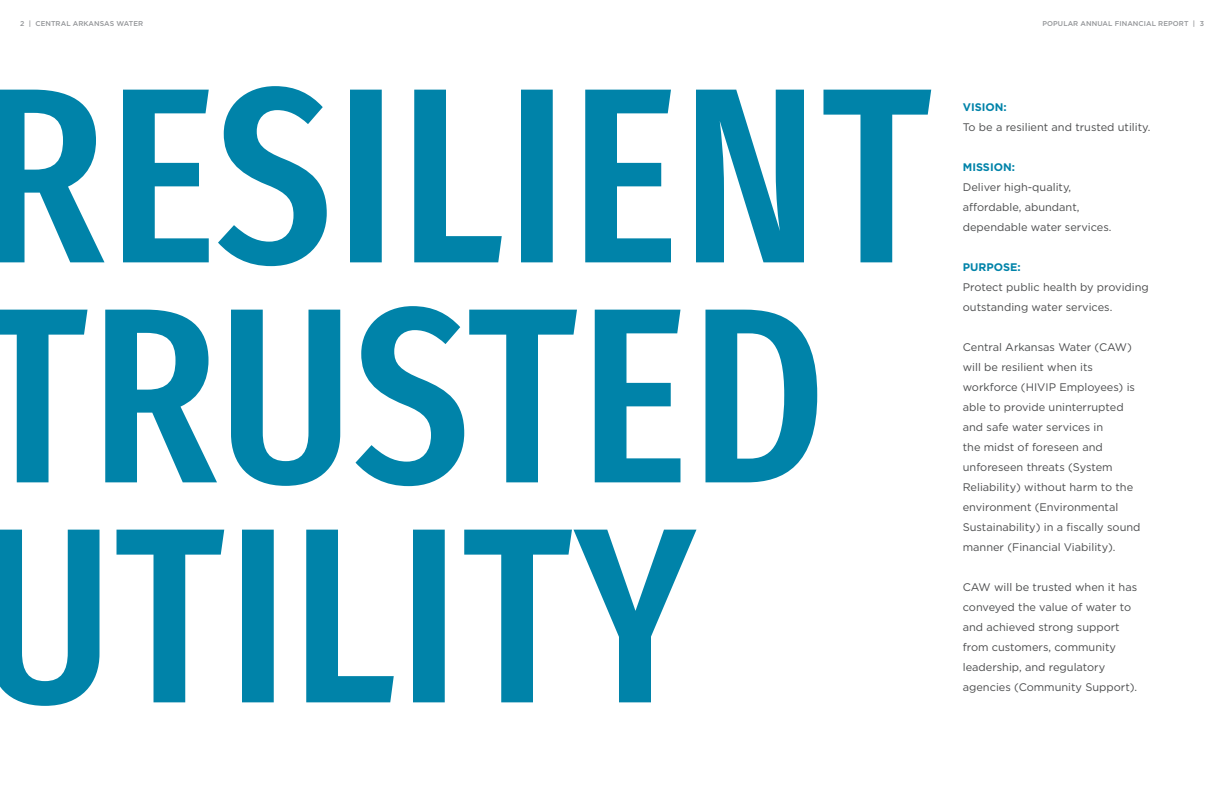
<style>
.page{position:relative;width:1224px;height:792px;background:#fff}
.page>*{position:absolute;margin:0;border:0;box-sizing:border-box;transform-origin:0 0}
.t1{font:11px/20px "Gotham";color:#4b4c4d}
.t2{font:700 11px "Gotham";color:#0083a9}
.t3{font:500 7px "Gotham";letter-spacing:.01em;color:#939598}
</style>
<div class="page">
<svg style="left:0;top:530px;width:696px;height:176px"></svg>
<svg style="left:0;top:306px;width:817px;height:180px"></svg>
<svg style="left:0;top:86px;width:931px;height:180px"></svg>
<p class="t3" style="left:20px;top:19px;width:125px">2 | CENTRAL ARKANSAS WATER</p>
<p class="t3" style="left:1042px;top:19px;width:163px">POPULAR ANNUAL FINANCIAL REPORT | 3</p>
<p class="t2" style="left:963px;top:100px;width:45px">VISION:</p>
<p class="t1" style="left:963px;top:117px;width:189px">To be a resilient and trusted utility.</p>
<p class="t2" style="left:963px;top:160px;width:54px">MISSION:</p>
<p class="t1" style="left:963px;top:177px;width:150px">Deliver high-quality, affordable, abundant, dependable water services.</p>
<p class="t2" style="left:963px;top:259px;width:59px">PURPOSE:</p>
<p class="t1" style="left:963px;top:277px;width:188px">Protect public health by providing outstanding water services.</p>
<p class="t1" style="left:963px;top:337px;width:179px">Central Arkansas Water (CAW) will be resilient when its workforce (HIVIP Employees) is able to provide uninterrupted and safe water services in<br>the midst of foreseen and unforeseen threats (System<br>Reliability) without harm to the environment (Environmental<br>Sustainability) in a fiscally sound manner (Financial Viability).</p>
<p class="t1" style="left:963px;top:577px;width:176px">CAW will be trusted when it has conveyed the value of water to and achieved strong support from customers, community leadership, and regulatory agencies (Community Support).</p>
</div>
